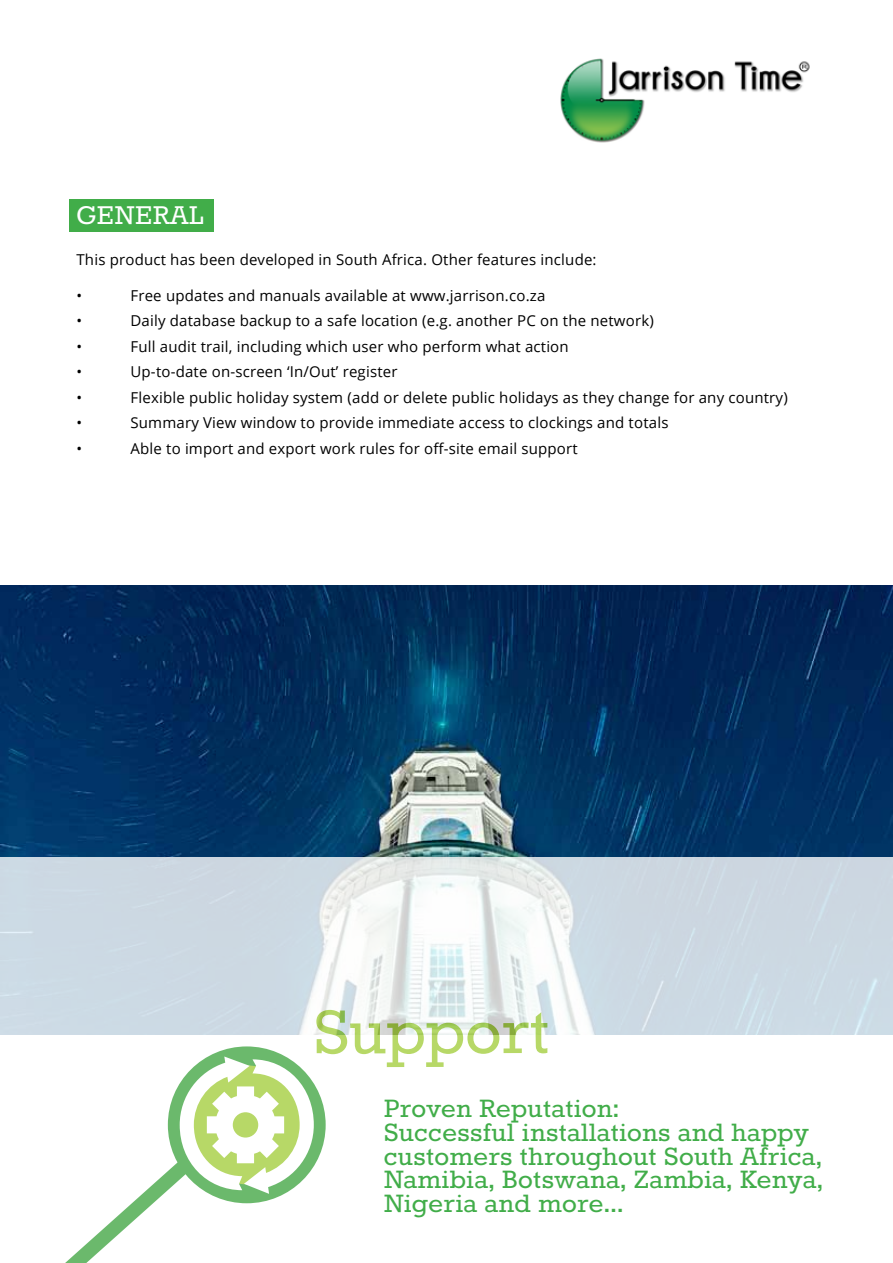
<style>
.page{position:relative;width:893px;height:1263px;background:#fff}
.page>*{position:absolute;margin:0;border:0;box-sizing:border-box;transform-origin:0 0}
.t1{font:31.5px "Rokkitt";letter-spacing:.01em;color:#fff}
.t2{font:30.75px/23.9px "Rokkitt";letter-spacing:.01em;color:#41ad49}
.t3{font:15px "Open Sans";letter-spacing:.01em;color:#000}
</style>
<div class="page">
<div style="left:69px;top:200px;width:145px;height:32px;background:#41ad49"></div>
<img style="left:0;top:585px;width:893px;height:272px">
<svg style="left:0;top:857px;width:893px;height:196px;fill:#ccd9e4"></svg>
<svg style="left:0;top:1010px;width:547px;height:253px"></svg>
<img style="left:560px;top:58px;width:250px;height:85px">
<h1 class="t1" style="left:76px;top:201px;width:129px">GENERAL</h1>
<p class="t3" style="left:76px;top:249px;width:522px">This product has been developed in South Africa. Other features include:</p>
<p class="t3" style="left:76px;top:285px;width:7px">•</p>
<p class="t3" style="left:130px;top:285px;width:416px">Free updates and manuals available at www.jarrison.co.za</p>
<p class="t3" style="left:76px;top:310px;width:7px">•</p>
<p class="t3" style="left:130px;top:310px;width:525px">Daily database backup to a safe location (e.g. another PC on the network)</p>
<p class="t3" style="left:76px;top:336px;width:7px">•</p>
<p class="t3" style="left:130px;top:336px;width:440px">Full audit trail, including which user who perform what action</p>
<p class="t3" style="left:76px;top:361px;width:7px">•</p>
<p class="t3" style="left:130px;top:361px;width:269px">Up-to-date on-screen ‘In/Out’ register</p>
<p class="t3" style="left:76px;top:387px;width:7px">•</p>
<p class="t3" style="left:130px;top:387px;width:659px">Flexible public holiday system (add or delete public holidays as they change for any country)</p>
<p class="t3" style="left:76px;top:412px;width:7px">•</p>
<p class="t3" style="left:130px;top:412px;width:539px">Summary View window to provide immediate access to clockings and totals</p>
<p class="t3" style="left:76px;top:438px;width:7px">•</p>
<p class="t3" style="left:130px;top:438px;width:449px">Able to import and export work rules for off-site email support</p>
<h2 class="t2" style="left:384px;top:1097px;width:441px">Proven Reputation:<br>Successful installations and happy customers throughout South Africa,<br>Namibia, Botswana, Zambia, Kenya,<br>Nigeria and more...</h2>
</div>
